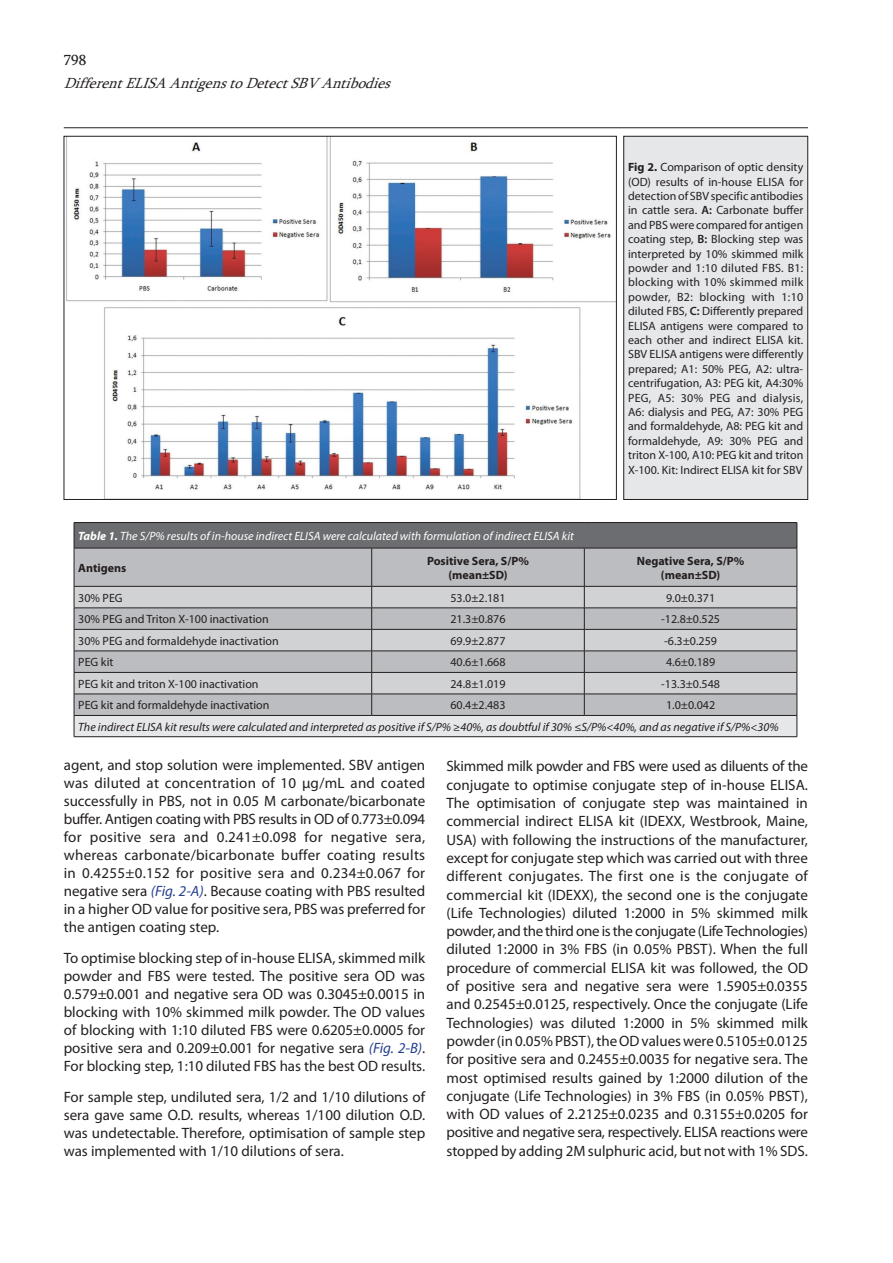
<style>
.page{position:relative;width:893px;height:1263px;background:#fff}
.page>*{position:absolute;margin:0;border:0;box-sizing:border-box;transform-origin:0 0}
.t1{font:15px/18.3px "Myriad Pro";color:#231f20;text-align:justify}
.t2{font:italic 15px "Sylfaen";color:#231f20}
.t3{font:15px "Sylfaen";color:#231f20}
.t4{font:12px/14.4px "Myriad Pro";color:#231f20;text-align:justify}
.t5{font:italic 12px "Myriad Pro";color:#231f20}
.t6{font:italic 12px "Myriad Pro";color:#fff}
.t7{font:700 12px/14.4px "Myriad Pro";color:#231f20;text-align:center}
.s1{font-weight:700}
.s2{font-weight:600}
.s3{font-style:italic;color:#253f8e}
</style>
<div class="page">
<hr style="left:64px;top:127px;width:744px;height:1px;background:#231f20">
<div style="left:74px;top:522px;width:723px;height:26px;background:#6c6d70"></div>
<div style="left:75px;top:549px;width:722px;height:37px;background:#bcbdc0"></div>
<hr style="left:74px;top:522px;width:298px;height:1px;background:#231f20">
<svg style="left:74px;top:523px;width:1px;height:25px"></svg>
<hr style="left:372px;top:522px;width:212px;height:1px;background:#231f20">
<hr style="left:584px;top:522px;width:213px;height:1px;background:#231f20">
<svg style="left:797px;top:523px;width:1px;height:25px"></svg>
<hr style="left:74px;top:548px;width:298px;height:1px;background:#231f20">
<hr style="left:74px;top:548px;width:1px;height:38px;background:#231f20">
<hr style="left:372px;top:548px;width:212px;height:1px;background:#231f20">
<hr style="left:371px;top:548px;width:1px;height:38px;background:#231f20">
<hr style="left:584px;top:548px;width:213px;height:1px;background:#231f20">
<hr style="left:584px;top:548px;width:1px;height:38px;background:#231f20">
<hr style="left:797px;top:548px;width:1px;height:38px;background:#231f20">
<svg style="left:74px;top:586px;width:724px;height:150px;background:#c2c3c5"></svg>
<hr style="left:74px;top:736px;width:298px;height:1px;background:#231f20">
<hr style="left:372px;top:736px;width:212px;height:1px;background:#231f20">
<hr style="left:584px;top:736px;width:213px;height:1px;background:#231f20">
<img style="left:66px;top:138px;width:549px;height:360px">
<div style="left:624px;top:136px;width:184px;height:363px;background:#e6e7e9"></div>
<div style="left:624px;top:136px;width:184px;height:364px;border:1px solid #231f20"></div>
<p class="t3" style="left:64px;top:50px;width:24px">798</p>
<p class="t2" style="left:64px;top:73px;width:334px">DifferentELISAAntigenstoDetectSBVAntibodies</p>
<p class="t4" style="left:628px;top:160px;width:177px"><span class="s1">Fig 2.</span> Comparison of optic density (OD) results of in-house ELISA for detection of SBV specific antibodies in cattle sera. <span class="s2">A:</span> Carbonate buffer and PBS were compared for antigen coating step, <span class="s2">B:</span> Blocking step was interpreted by 10% skimmed milk powder and 1:10 diluted FBS. B1: blocking with 10% skimmed milk powder, B2: blocking with 1:10 diluted FBS, <span class="s2">C:</span> Differently prepared ELISA antigens were compared to each other and indirect ELISA kit.<br>SBV ELISA antigens were differently prepared; A1: 50% PEG, A2: ultra&shy;centrifugation, A3: PEG kit, A4:30% PEG, A5: 30% PEG and dialysis, A6: dialysis and PEG, A7: 30% PEG and formaldehyde, A8: PEG kit and formaldehyde, A9: 30% PEG and triton X-100, A10: PEG kit and triton X-100. Kit: Indirect ELISA kit for SBV</p>
<p class="t6" style="left:78px;top:528px;width:497px"><span class="s1">Table 1.</span> The S/P% results of in-house indirect ELISA were calculated with formulation of indirect ELISA kit</p>
<p class="t7" style="left:78px;top:561px;width:50px">Antigens</p>
<p class="t7" style="left:427px;top:553px;width:103px">Positive Sera, S/P% (mean±SD)</p>
<p class="t7" style="left:637px;top:553px;width:109px">Negative Sera, S/P% (mean±SD)</p>
<p class="t4" style="left:78px;top:590px;width:46px">30% PEG</p>
<p class="t4" style="left:450px;top:590px;width:57px">53.0±2.181</p>
<p class="t4" style="left:666px;top:590px;width:51px">9.0±0.371</p>
<p class="t4" style="left:78px;top:612px;width:192px">30% PEG and Triton X-100 inactivation</p>
<p class="t4" style="left:450px;top:612px;width:57px">21.3±0.876</p>
<p class="t4" style="left:661px;top:612px;width:60px">-12.8±0.525</p>
<p class="t4" style="left:78px;top:633px;width:202px">30% PEG and formaldehyde inactivation</p>
<p class="t4" style="left:450px;top:633px;width:57px">69.9±2.877</p>
<p class="t4" style="left:664px;top:633px;width:54px">-6.3±0.259</p>
<p class="t4" style="left:78px;top:655px;width:37px">PEG kit</p>
<p class="t4" style="left:450px;top:655px;width:57px">40.6±1.668</p>
<p class="t4" style="left:666px;top:655px;width:51px">4.6±0.189</p>
<p class="t4" style="left:78px;top:676px;width:182px">PEG kit and triton X-100 inactivation</p>
<p class="t4" style="left:450px;top:676px;width:57px">24.8±1.019</p>
<p class="t4" style="left:661px;top:676px;width:60px">-13.3±0.548</p>
<p class="t4" style="left:78px;top:698px;width:193px">PEG kit and formaldehyde inactivation</p>
<p class="t4" style="left:450px;top:698px;width:57px">60.4±2.483</p>
<p class="t4" style="left:666px;top:698px;width:51px">1.0±0.042</p>
<p class="t5" style="left:78px;top:719px;width:702px">The indirect ELISA kit results were calculated and interpreted as positive if S/P% ≥40%, as doubtful if 30% ≤S/P%&lt;40%, and as negative if S/P%&lt;30%</p>
<p class="t1" style="left:64px;top:756px;width:363px">agent, and stop solution were implemented. SBV antigen was diluted at concentration of 10 µg/mL and coated successfully in PBS, not in 0.05 M carbonate/bicarbonate buffer. Antigen coating with PBS results in OD of 0.773±0.094 for positive sera and 0.241±0.098 for negative sera, whereas carbonate/bicarbonate buffer coating results in 0.4255±0.152 for positive sera and 0.234±0.067 for negative sera <span class="s3">(Fig. 2-A)</span>. Because coating with PBS resulted in a higher OD value for positive sera, PBS was preferred for the antigen coating step.</p>
<p class="t1" style="left:64px;top:949px;width:363px">To optimise blocking step of in-house ELISA, skimmed milk powder and FBS were tested. The positive sera OD was 0.579±0.001 and negative sera OD was 0.3045±0.0015 in blocking with 10% skimmed milk powder. The OD values of blocking with 1:10 diluted FBS were 0.6205±0.0005 for positive sera and 0.209±0.001 for negative sera <span class="s3">(Fig. 2-B)</span>.<br>For blocking step, 1:10 diluted FBS has the best OD results.</p>
<p class="t1" style="left:64px;top:1088px;width:363px">For sample step, undiluted sera, 1/2 and 1/10 dilutions of sera gave same O.D. results, whereas 1/100 dilution O.D. was undetectable. Therefore, optimisation of sample step was implemented with 1/10 dilutions of sera.</p>
<p class="t1" style="left:446px;top:757px;width:363px">Skimmed milk powder and FBS were used as diluents of the conjugate to optimise conjugate step of in-house ELISA.<br>The optimisation of conjugate step was maintained in commercial indirect ELISA kit (IDEXX, Westbrook, Maine, USA) with following the instructions of the manufacturer, except for conjugate step which was carried out with three different conjugates. The first one is the conjugate of commercial kit (IDEXX), the second one is the conjugate (Life Technologies) diluted 1:2000 in 5% skimmed milk powder, and the third one is the conjugate (Life Technologies) diluted 1:2000 in 3% FBS (in 0.05% PBST). When the full procedure of commercial ELISA kit was followed, the OD of positive sera and negative sera were 1.5905±0.0355 and 0.2545±0.0125, respectively. Once the conjugate (Life Technologies) was diluted 1:2000 in 5% skimmed milk powder (in 0.05% PBST), the OD values were 0.5105±0.0125 for positive sera and 0.2455±0.0035 for negative sera. The most optimised results gained by 1:2000 dilution of the conjugate (Life Technologies) in 3% FBS (in 0.05% PBST), with OD values of 2.2125±0.0235 and 0.3155±0.0205 for positive and negative sera, respectively. ELISA reactions were stopped by adding 2M sulphuric acid, but not with 1% SDS.</p>
</div>
